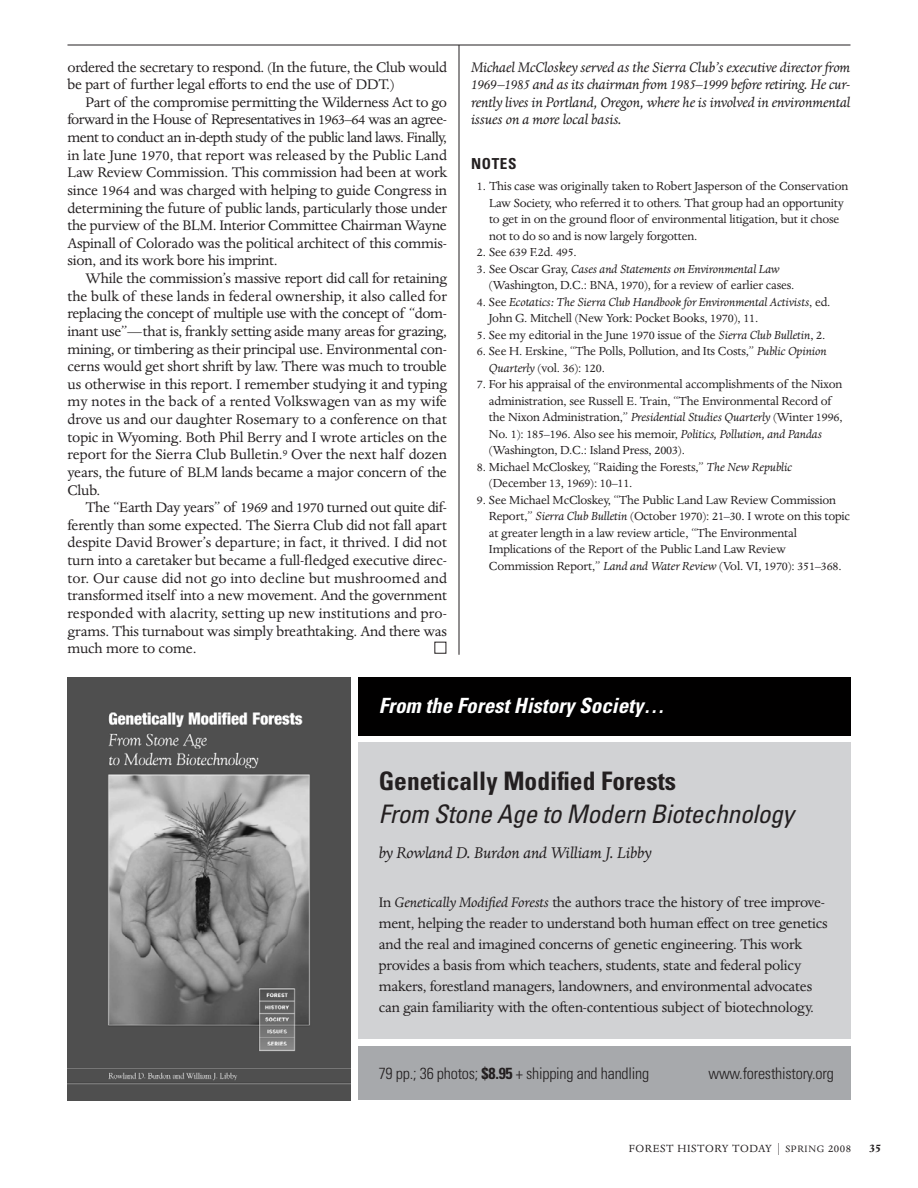
<style>
.page{position:relative;width:918px;height:1188px;background:#fff}
.page>*{position:absolute;margin:0;border:0;box-sizing:border-box;transform-origin:0 0}
.t1{font:italic condensed 25.5px "Univers";color:#231f20}
.t2{font:700 condensed 25.5px "Univers";color:#231f20}
.t3{font:italic 700 condensed 21px "Univers";color:#fff}
.t4{font:italic 18px "Dante";letter-spacing:-.01em;color:#231f20}
.t5{font:16.05px/17.5px "Dante";letter-spacing:-.015em;color:#231f20;text-align:justify}
.t6{font:italic 16.05px/17.5px "Dante";letter-spacing:-.015em;color:#231f20;text-align:justify}
.t7{font:300 condensed 16.05px "Univers";letter-spacing:-.015em;color:#231f20}
.t8{font:16.05px "Zapf Dingbats";color:#fff}
.t9{font:700 condensed 15.15px "Univers";letter-spacing:.045em;color:#231f20}
.t10{font:13.5px/16.5px "Dante";letter-spacing:-.015em;color:#231f20}
.t11{font:italic 13.5px/16.5px "Dante";letter-spacing:-.015em;color:#231f20}
.t12{font:700 13.5px "Dante";color:#231f20}
.t13{font:12px "Dante";letter-spacing:.045em;color:#231f20}
.s1{font-style:italic}
.s2{font-style:normal}
.s3{font-weight:700}
.s4{font-size:10.65px}
</style>
<div class="page">
<div style="left:358px;top:742px;width:492px;height:298px;background:#d1d2d4"></div>
<div style="left:358px;top:1046px;width:492px;height:54px;background:#a7a9ac"></div>
<hr style="left:68px;top:45px;width:782px;height:1px;background:#231f20">
<hr style="left:459px;top:45px;width:1px;height:610px;background:#231f20">
<img style="left:68px;top:677px;width:282px;height:423px">
<div style="left:358px;top:677px;width:492px;height:59px;background:#010000"></div>
<p class="t5" style="left:68px;top:59px;width:381px">ordered the secretary to respond. (In the future, the Club would be part of further legal efforts to end the use of DDT.)</p>
<p class="t5" style="left:68px;top:94px;width:381px;text-indent:18px">Part of the compromise permitting the Wilderness Act to go forward in the House of Representatives in 1963–64 was an agree&shy;ment to conduct an in-depth study of the public land laws. Finally, in late June 1970, that report was released by the Public Land Law Review Commission. This commission had been at work since 1964 and was charged with helping to guide Congress in determining the future of public lands, particularly those under the purview of the BLM. Interior Committee Chairman Wayne Aspinall of Colorado was the political architect of this commis&shy;sion, and its work bore his imprint.</p>
<p class="t5" style="left:68px;top:271px;width:381px;text-indent:18px">While the commission’s massive report did call for retaining the bulk of these lands in federal ownership, it also called for replacing the concept of multiple use with the concept of “dom&shy;inant use”—that is, frankly setting aside many areas for grazing, mining, or timbering as their principal use. Environmental con&shy;cerns would get short shrift by law. There was much to trouble us otherwise in this report. I remember studying it and typing my notes in the back of a rented Volkswagen van as my wife drove us and our daughter Rosemary to a conference on that topic in Wyoming. Both Phil Berry and I wrote articles on the report for the Sierra Club Bulletin.<sup>9</sup> Over the next half dozen years, the future of BLM lands became a major concern of the Club.</p>
<p class="t5" style="left:68px;top:500px;width:381px;text-indent:18px">The “Earth Day years” of 1969 and 1970 turned out quite dif&shy;ferently than some expected. The Sierra Club did not fall apart despite David Brower’s departure; in fact, it thrived. I did not turn into a caretaker but became a full-fledged executive direc&shy;tor. Our cause did not go into decline but mushroomed and transformed itself into a new movement. And the government responded with alacrity, setting up new institutions and pro&shy;grams. This turnabout was simply breathtaking. And there was much more to come.</p>
<p class="t8" style="left:434px;top:640px;width:14px">■</p>
<p class="t6" style="left:471px;top:59px;width:381px">Michael McCloskey served as the Sierra Club’s executive director from 1969–1985 and as its chairman from 1985–1999 before retiring. He cur&shy;rently lives in Portland, Oregon, where he is involved in environmental issues on a more local basis.</p>
<p class="t9" style="left:471px;top:158px;width:47px">NOTES</p>
<p class="t10" style="left:489px;top:179px;width:361px;text-indent:-12px">1. This case was originally taken to Robert Jasperson of the Conservation Law Society, who referred it to others. That group had an opportunity to get in on the ground floor of environmental litigation, but it chose not to do so and is now largely forgotten.</p>
<p class="t10" style="left:477px;top:245px;width:102px">2. See 639 F.2d. 495.</p>
<p class="t10" style="left:489px;top:261px;width:307px;text-indent:-12px">3. See Oscar Gray, <span class="s1">Cases and Statements on Environmental Law </span>(Washington, D.C.: BNA, 1970), for a review of earlier cases.</p>
<p class="t11" style="left:489px;top:294px;width:343px;text-indent:-12px"><span class="s2">4. See</span> Ecotatics: The Sierra Club Handbook for Environmental Activists<span class="s2">, ed.<br>John G. Mitchell (New York: Pocket Books, 1970), 11.</span></p>
<p class="t10" style="left:477px;top:327px;width:350px">5. See my editorial in the June 1970 issue of the <span class="s1">Sierra Club Bulletin</span>, 2.</p>
<p class="t10" style="left:489px;top:344px;width:339px;text-indent:-12px">6. See H. Erskine, “The Polls, Pollution, and Its Costs,” <span class="s1">Public Opinion<br>Quarterly</span> (vol. 36): 120.</p>
<p class="t10" style="left:489px;top:377px;width:355px;text-indent:-12px">7. For his appraisal of the environmental accomplishments of the Nixon administration, see Russell E. Train, “The Environmental Record of the Nixon Administration,” <span class="s1">Presidential Studies Quarterly</span> (Winter 1996, No. 1): 185–196. Also see his memoir, <span class="s1">Politics, Pollution, and Pandas </span>(Washington, D.C.: Island Press, 2003).</p>
<p class="t10" style="left:489px;top:459px;width:305px;text-indent:-12px">8. Michael McCloskey, “Raiding the Forests,” <span class="s1">The New Republic </span>(December 13, 1969): 10–11.</p>
<p class="t10" style="left:489px;top:492px;width:363px;text-indent:-12px">9. See Michael McCloskey, “The Public Land Law Review Commission Report,” <span class="s1">Sierra Club Bulletin</span> (October 1970): 21–30. I wrote on this topic at greater length in a law review article, “The Environmental Implications of the Report of the Public Land Law Review Commission Report,” <span class="s1">Land and Water Review</span> (Vol. VI, 1970): 351–368.</p>
<h2 class="t3" style="left:379px;top:698px;width:291px">From the ForestHistory Society…</h2>
<h1 class="t2" style="left:379px;top:772px;width:299px">Genetically Modified Forests</h1>
<h1 class="t1" style="left:379px;top:805px;width:417px">From Stone Age to Modern Biotechnology</h1>
<p class="t4" style="left:379px;top:845px;width:274px">by Rowland D. Burdon and William J. Libby</p>
<p class="t5" style="left:379px;top:893px;width:450px;line-height:21px;text-align:left">In <span class="s1">Genetically Modified Forests</span> the authors trace the history of tree improve&shy;ment, helping the reader to understand both human effect on tree genetics and the real and imagined concerns of genetic engineering. This work provides a basis from which teachers, students, state and federal policy makers, forestland managers, landowners, and environmental advocates can gain familiarity with the often-contentious subject of biotechnology.</p>
<p class="t7" style="left:379px;top:1068px;width:272px">79 pp.; 36 photos; <span class="s3">$8.95</span> + shipping and handling</p>
<p class="t7" style="left:709px;top:1068px;width:127px">www.foresthistory.org</p>
<p class="t13" style="left:629px;top:1144px;width:224px">FOREST HISTORY TODAY | <span class="s4">SPRING</span> 2008</p>
<p class="t12" style="left:869px;top:1143px;width:14px">35</p>
</div>
